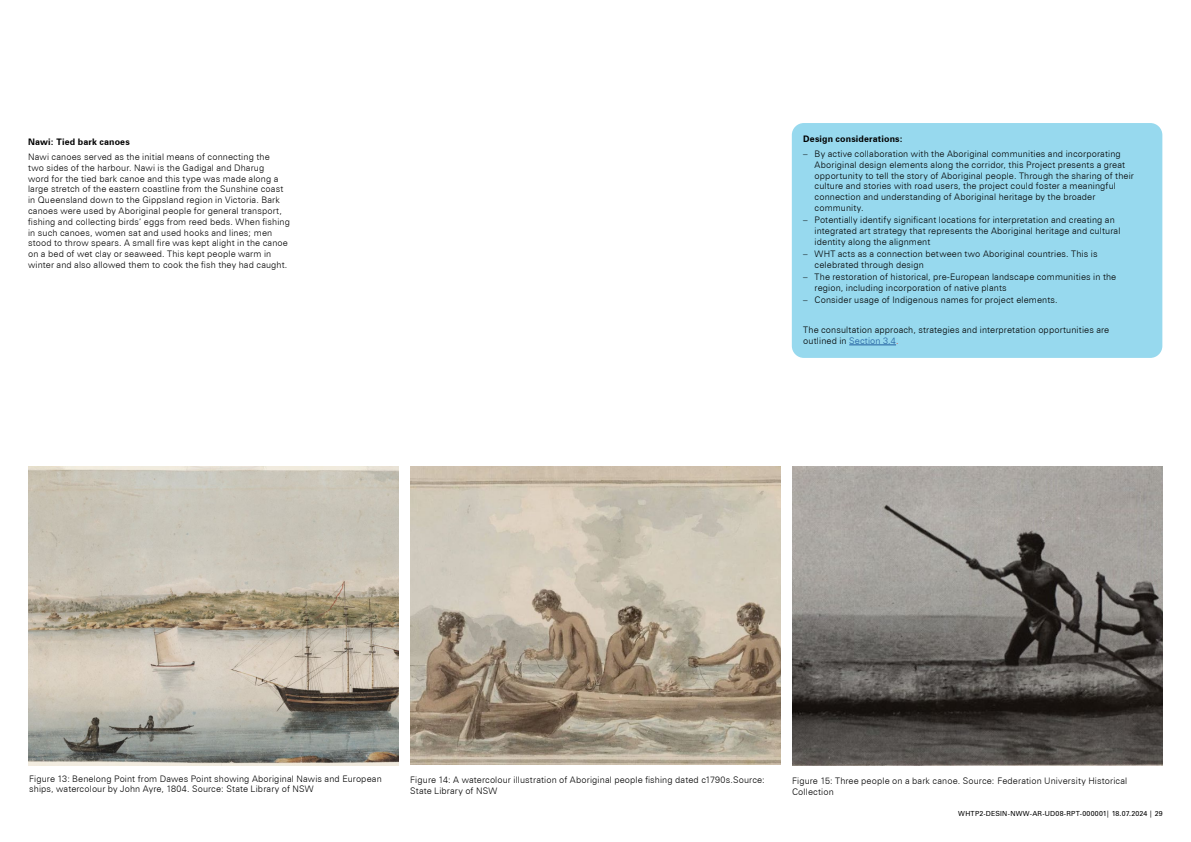
<style>
.page{position:relative;width:1191px;height:842px;background:#fff}
.page>*{position:absolute;margin:0;border:0;box-sizing:border-box;transform-origin:0 0}
.DI___04___Body{font:300 9px/10.8px "Zurich BT";letter-spacing:.015em;color:#000}
.DI___04a___Body_Bold{font:700 9px "Zurich BT";letter-spacing:.015em;color:#000}
.t1{font:7px "Zurich BT";letter-spacing:.03em;color:#000}
.s1{color:#215e9e}
.s2{color:#ee3124}
</style>
<div class="page">
<div style="left:792px;top:123px;width:370px;height:235px;background:#97d9ee;border-radius:12px"></div>
<hr style="left:849px;top:345px;width:47px;height:1px;background:#215e9e">
<img style="left:28px;top:467px;width:371px;height:299px">
<img style="left:410px;top:467px;width:370px;height:298px">
<img style="left:792px;top:467px;width:370px;height:299px">
<p class="DI___04a___Body_Bold" style="left:28px;top:136px;width:103px">Nawi: Tied bark canoes</p>
<p class="DI___04___Body" style="left:28px;top:151px;width:263px">Nawi canoes served as the initial means of connecting the<br>two sides of the harbour. Nawi is the Gadigal and Dharug<br>word for the tied bark canoe and this type was made along a large stretch of the eastern coastline from the Sunshine coast in Queensland down to the Gippsland region in Victoria. Bark canoes were used by Aboriginal people for general transport, fishing and collecting birds’ eggs from reed beds. When fishing in such canoes, women sat and used hooks and lines; men stood to throw spears. A small fire was kept alight in the canoe on a bed of wet clay or seaweed. This kept people warm in winter and also allowed them to cook the fish they had caught.</p>
<p class="DI___04a___Body_Bold" style="left:803px;top:133px;width:101px">Design considerations:</p>
<p class="DI___04___Body" style="left:814px;top:148px;width:321px;text-indent:-11px">– By active collaboration with the Aboriginal communities and incorporating Aboriginal design elements along the corridor, this Project presents a great opportunity to tell the story of Aboriginal people. Through the sharing of their culture and stories with road users, the project could foster a meaningful connection and understanding of Aboriginal heritage by the broader community.</p>
<p class="DI___04___Body" style="left:814px;top:215px;width:307px;text-indent:-11px">– Potentially identify significant locations for interpretation and creating an integrated art strategy that represents the Aboriginal heritage and cultural identity along the alignment</p>
<p class="DI___04___Body" style="left:814px;top:248px;width:284px;text-indent:-11px">– WHT acts as a connection between two Aboriginal countries. This is celebrated through design</p>
<p class="DI___04___Body" style="left:814px;top:271px;width:303px;text-indent:-11px">– The restoration of historical, pre-European landscape communities in the region, including incorporation of native plants</p>
<p class="DI___04___Body" style="left:803px;top:294px;width:256px">– Consider usage of Indigenous names for project elements.</p>
<p class="DI___04___Body" style="left:803px;top:325px;width:307px">The consultation approach, strategies and interpretation opportunities are outlined in <span class="s1">Section 3.4</span><span class="s2">.</span></p>
<p class="DI___04___Body" style="left:29px;top:773px;width:354px">Figure 13: Benelong Point from Dawes Point showing Aboriginal Nawis and European ships, watercolour by John Ayre, 1804. Source: State Library of NSW</p>
<p class="DI___04___Body" style="left:410px;top:774px;width:356px">Figure 14: A watercolour illustration of Aboriginal people fishing dated c1790s.Source:<br>State Library of NSW</p>
<p class="DI___04___Body" style="left:792px;top:776px;width:337px">Figure 15: Three people on a bark canoe. Source: Federation University Historical<br>Collection</p>
<p class="t1" style="left:958px;top:809px;width:206px">WHTP2-DESIN-NWW-AR-UD08-RPT-000001| 18.07.2024 | 29</p>
</div>
